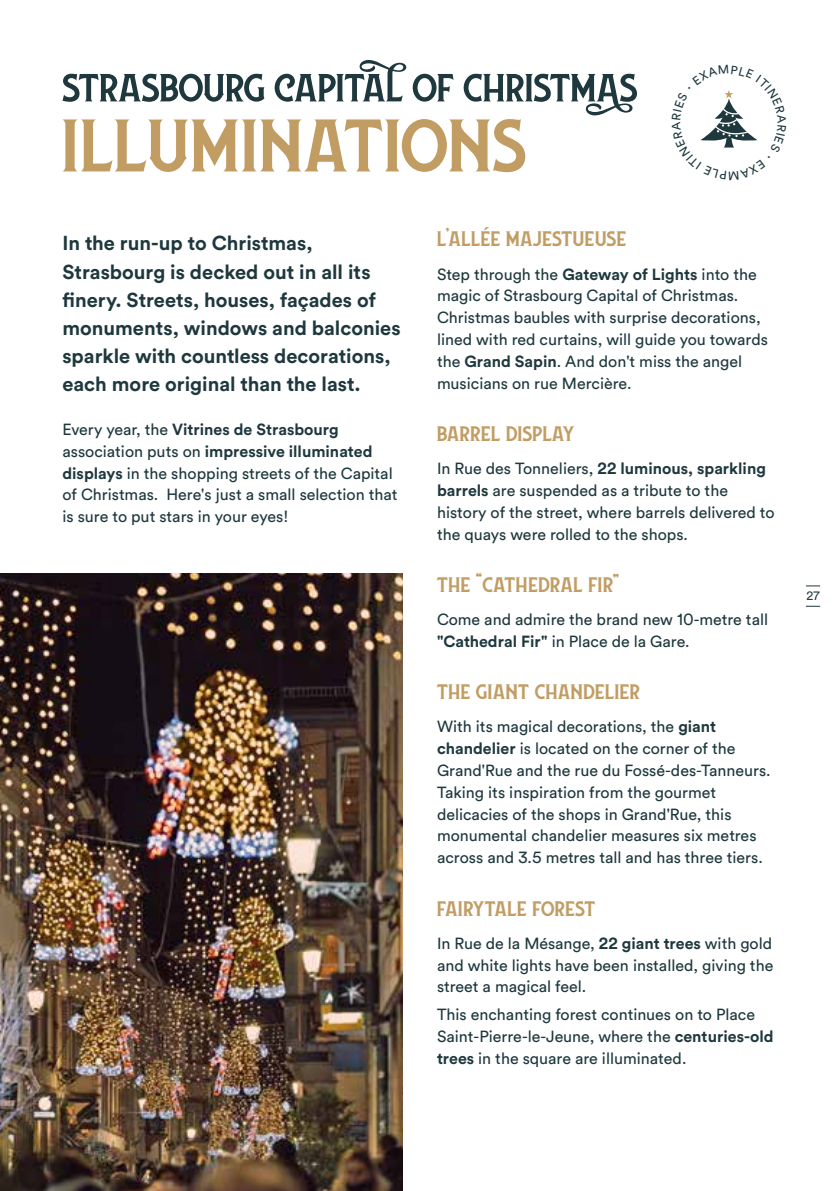
<style>
.page{position:relative;width:840px;height:1191px;background:#fff}
.page>*{position:absolute;margin:0;border:0;box-sizing:border-box;transform-origin:0 0}
.t1{font:106px "Lansdowne";letter-spacing:-.005em;color:#c19d64}
.t2{font:56px "Lansdowne";letter-spacing:-.02em;color:#1e383e}
.t3{font:30px "Lansdowne";letter-spacing:-.005em;color:#c19d64}
.t4{font:700 20px/28px "Circular Air Pro";color:#1e383e}
.t5{font:16px/21.8px "Circular Air Pro";color:#1e383e}
.t6{font:12px "Circular Air Pro";color:#1e383e}
.s1{font-weight:700}
</style>
<div class="page">
<svg style="left:806px;top:585px;width:13px;height:1px"></svg>
<svg style="left:806px;top:606px;width:13px;height:1px"></svg>
<img style="left:0;top:573px;width:403px;height:618px">
<svg style="left:700px;top:90px;width:58px;height:58px"></svg>
<h2 class="t2" style="left:62px;top:59px;width:577px">strasbourg capitalof christmas</h2>
<h1 class="t1" style="left:62px;top:92px;width:467px">illuminations</h1>
<p class="t4" style="left:62px;top:229px;width:339px">In the run-up to Christmas, Strasbourg is decked out in all its finery. Streets, houses, façades of monuments, windows and balconies sparkle with countless decorations, each more original than the last.</p>
<p class="t5" style="left:62px;top:418px;width:336px">Every year, the <span class="s1">Vitrines de Strasbourg </span>association puts on <span class="s1">impressive illuminated displays</span> in the shopping streets of the Capital of Christmas. Here's just a small selection that is sure to put stars in your eyes!</p>
<h3 class="t3" style="left:437px;top:224px;width:191px">l’allée majestueuse</h3>
<p class="t5" style="left:437px;top:262px;width:332px">Step through the <span class="s1">Gateway of Lights</span> into the magic of Strasbourg Capital of Christmas.<br>Christmas baubles with surprise decorations, lined with red curtains, will guide you towards the <span class="s1">Grand Sapin</span>. And don't miss the angel musicians on rue Mercière.</p>
<h3 class="t3" style="left:437px;top:418px;width:139px">barrel display</h3>
<p class="t5" style="left:437px;top:457px;width:339px">In Rue des Tonneliers, <span class="s1">22 luminous, sparkling barrels</span> are suspended as a tribute to the history of the street, where barrels delivered to the quays were rolled to the shops.</p>
<h3 class="t3" style="left:437px;top:569px;width:184px">the “cathedral fir”</h3>
<p class="t5" style="left:437px;top:608px;width:332px">Come and admire the brand new 10-metre tall <span class="s1">"Cathedral Fir"</span> in Place de la Gare.</p>
<h3 class="t3" style="left:437px;top:677px;width:205px">the giant chandelier</h3>
<p class="t5" style="left:437px;top:715px;width:335px">With its magical decorations, the <span class="s1">giant chandelier</span> is located on the corner of the Grand'Rue and the rue du Fossé-des-Tanneurs.<br>Taking its inspiration from the gourmet delicacies of the shops in Grand'Rue, this monumental chandelier measures six metres across and 3.5 metres tall and has three tiers.</p>
<h3 class="t3" style="left:437px;top:893px;width:160px">fairytale forest</h3>
<p class="t5" style="left:437px;top:931px;width:337px;text-align:justify">In Rue de la Mésange, <span class="s1">22 giant trees</span> with gold and white lights have been installed, giving the street a magical feel.</p>
<p class="t5" style="left:437px;top:1002px;width:338px">This enchanting forest continues on to Place<br>Saint-Pierre-le-Jeune, where the <span class="s1">centuries-old trees</span> in the square are illuminated.</p>
<p class="t6" style="left:806px;top:588px;width:15px">27</p>
</div>
